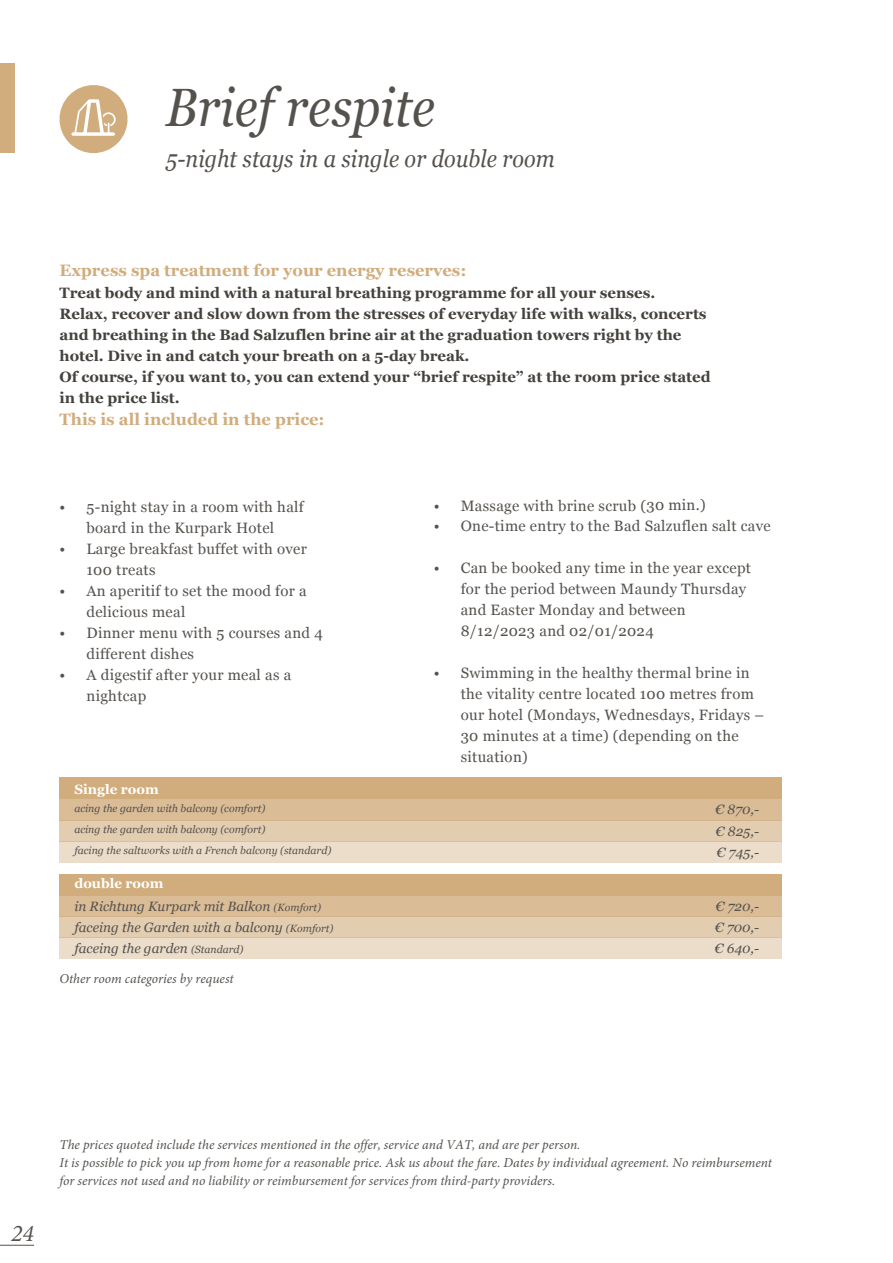
<style>
.page{position:relative;width:893px;height:1263px;background:#fff}
.page>*{position:absolute;margin:0;border:0;box-sizing:border-box;transform-origin:0 0}
.t1{font:italic 54px "Georgia";color:#55524e;scale:.9 1}
.t2{font:italic 24px "Georgia";letter-spacing:.005em;color:#55524e;scale:.9 1}
.t3{font:italic 24px "Minion Pro";color:#55524e}
.t4{font:700 16.5px "Georgia";color:#d1ac7c}
.t5{font:15px/21px "Georgia";letter-spacing:.02em;color:#55524e}
.t6{font:700 15px/21px "Georgia";color:#45423e}
.t7{font:italic 13.5px/18px "Minion Pro";color:#55524e}
.t8{font:italic 13.5px/21px "Georgia";color:#55524e}
.t9{font:700 13.5px "Georgia";color:#fff}
.t10{font:italic 10.5px "Georgia";color:#55524e}
.s1{font-size:10.5px}
</style>
<div class="page">
<hr style="left:0;top:1245px;width:34px;height:1px;background:#55524e">
<div style="left:60px;top:778px;width:722px;height:21px;background:#d1ac7c"></div>
<div style="left:60px;top:874px;width:722px;height:22px;background:#d1ac7c"></div>
<div style="left:60px;top:799px;width:722px;height:21px;background:#dabc96"></div>
<div style="left:60px;top:841px;width:722px;height:22px;background:#ecddca"></div>
<div style="left:60px;top:896px;width:722px;height:21px;background:#dabc96"></div>
<div style="left:60px;top:820px;width:722px;height:21px;background:#e3cdb0"></div>
<div style="left:60px;top:917px;width:722px;height:21px;background:#e3cdb0"></div>
<div style="left:60px;top:938px;width:722px;height:21px;background:#ecddca"></div>
<svg style="left:59px;top:85px;width:69px;height:68px"></svg>
<div style="left:0;top:64px;width:14px;height:89px;background:#d1ac7c"></div>
<h1 class="t1" style="left:166px;top:68px;width:301px">Brief respite</h1>
<h2 class="t2" style="left:166px;top:142px;width:434px">5-night stays in a single or double room</h2>
<p class="t4" style="left:60px;top:258px;width:408px">Express spa treatment for your energy reserves:</p>
<p class="t6" style="left:60px;top:281px;width:653px">Treat body and mind with a natural breathing programme for all your senses.<br>Relax, recover and slow down from the stresses of everyday life with walks, concerts and breathing in the Bad Salzuflen brine air at the graduation towers right by the hotel. Dive in and catch your breath on a 5-day break.<br>Of course, if you want to, you can extend your “brief respite” at the room price stated in the price list.</p>
<p class="t4" style="left:60px;top:407px;width:267px">This is all included in the price:</p>
<p class="t5" style="left:60px;top:496px;width:246px;text-align:center">• 5-night stay in a room with half board in the Kurpark Hotel</p>
<p class="t5" style="left:87px;top:538px;width:222px;text-indent:-27px">• Large breakfast buffet with over<br>100 treats</p>
<p class="t5" style="left:87px;top:580px;width:222px;text-indent:-27px">• An aperitif to set the mood for a delicious meal</p>
<p class="t5" style="left:87px;top:622px;width:238px;text-indent:-27px">• Dinner menu with 5 courses and 4 different dishes</p>
<p class="t5" style="left:87px;top:664px;width:206px;text-indent:-27px">• A digestif after your meal as a nightcap</p>
<p class="t9" style="left:74px;top:779px;width:86px">Single room</p>
<p class="t10" style="left:74px;top:801px;width:193px">acing the garden with balcony (comfort)</p>
<p class="t10" style="left:74px;top:843px;width:258px">facing the saltworks with a French balcony (standard)</p>
<p class="t10" style="left:74px;top:822px;width:193px">acing the garden with balcony (comfort)</p>
<p class="t9" style="left:74px;top:873px;width:91px">double room</p>
<p class="t8" style="left:74px;top:896px;width:248px">in Richtung Kurpark mit Balkon <span class="s1">(Komfort)</span></p>
<p class="t8" style="left:74px;top:916px;width:261px">faceing the Garden with a balcony <span class="s1">(Komfort) </span>faceing the garden <span class="s1">(Standard)</span></p>
<p class="t7" style="left:60px;top:969px;width:176px">Other room categories by request</p>
<p class="t5" style="left:434px;top:495px;width:274px">• Massage with brine scrub (30 min.)</p>
<p class="t5" style="left:434px;top:516px;width:339px">• One-time entry to the Bad Salzuflen salt cave</p>
<p class="t5" style="left:461px;top:558px;width:292px;text-indent:-27px">• Can be booked any time in the year except for the period between Maundy Thursday and Easter Monday and between 8/12/2023 and 02/01/2024</p>
<p class="t5" style="left:461px;top:663px;width:305px;text-indent:-27px">• Swimming in the healthy thermal brine in the vitality centre located 100 metres from our hotel (Mondays, Wednesdays, Fridays – 30 minutes at a time) (depending on the situation)</p>
<p class="t8" style="left:715px;top:799px;width:45px">€ 870,-</p>
<p class="t8" style="left:717px;top:841px;width:44px">€ 745,-</p>
<p class="t8" style="left:716px;top:820px;width:45px">€ 825,-</p>
<p class="t8" style="left:716px;top:896px;width:45px">€ 720,-</p>
<p class="t8" style="left:715px;top:917px;width:46px">€ 700,- € 640,-</p>
<h2 class="t3" style="left:11px;top:1217px;width:24px">24</h2>
<p class="t7" style="left:60px;top:1136px;width:714px">The prices quoted include the services mentioned in the offer, service and VAT, and are per person.<br>It is possible to pick you up from home for a reasonable price. Ask us about the fare. Dates by individual agreement. No reimbursement for services not used and no liability or reimbursement for services from third-party providers.</p>
</div>
